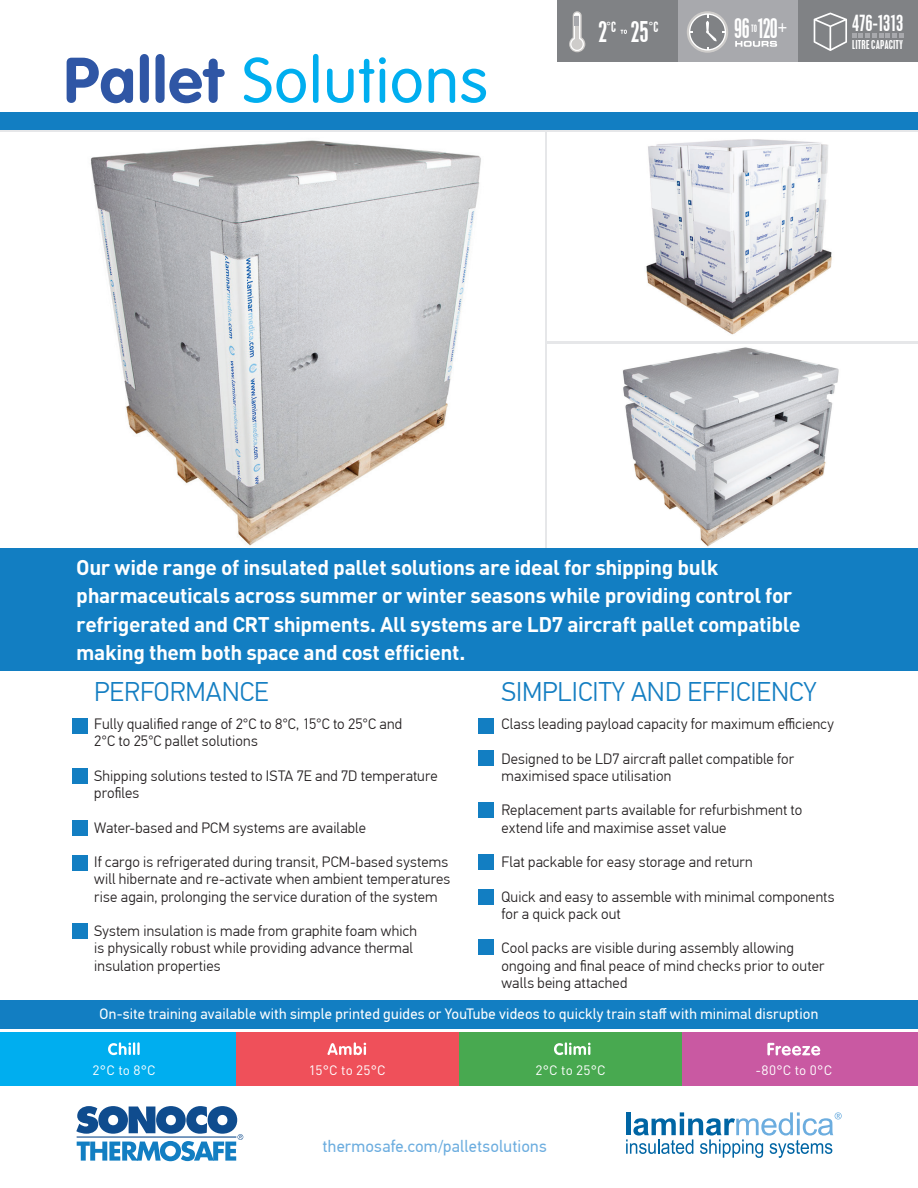
<style>
.page{position:relative;width:918px;height:1188px;background:#fff}
.page>*{position:absolute;margin:0;border:0;box-sizing:border-box;transform-origin:0 0}
.t1{font:300 63px "VAG Rounded";letter-spacing:.02em;color:#00aeef}
.t2{font:300 27px "PF Din Text Pro";color:#147ec2}
.t3{font:condensed 25.35px "Placard";color:#fff}
.t4{font:condensed 24px "Placard";color:#fff;scale:.91 1}
.t5{font:700 21px/28.5px "DIN";letter-spacing:-.02em;color:#fff}
.t6{font:condensed 19.65px "Placard";letter-spacing:-.02em;color:#fff}
.t7{font:16.8px "PF Din Text Pro";letter-spacing:.01em;color:#6caddf}
.t8{font:300 15px/17.2px "PF Din Text Pro";letter-spacing:.01em;color:#231f20}
.t9{font:15px "PF Din Text Pro";letter-spacing:.015em;color:#fff}
.t10{font:13.5px "DIN";color:#fff}
.t11{font:condensed 12.6px "Placard";color:#fff}
.t12{font:condensed 10.8px "Placard";letter-spacing:.02em;color:#fff}
.t13{font:condensed 9px "Placard";color:#fff;scale:.91 1}
.s1{font-weight:700;color:#2f56a5}
.s2{font-size:25.35px}
</style>
<div class="page">
<img style="left:90px;top:140px;width:391px;height:406px">
<img style="left:622px;top:347px;width:217px;height:200px">
<img style="left:646px;top:139px;width:186px;height:196px">
<svg style="left:76px;top:1106px;width:167px;height:55px"></svg>
<div style="left:0;top:1000px;width:918px;height:28px;background:#127ec2"></div>
<div style="left:236px;top:1032px;width:223px;height:54px;background:#ef505a"></div>
<svg style="left:327px;top:1042px;width:39px;height:13px"></svg>
<div style="left:459px;top:1032px;width:223px;height:54px;background:#48a950"></div>
<svg style="left:554px;top:1042px;width:37px;height:13px"></svg>
<div style="left:0;top:1032px;width:236px;height:54px;background:#00aeef"></div>
<svg style="left:108px;top:1042px;width:32px;height:13px"></svg>
<div style="left:682px;top:1032px;width:236px;height:54px;background:#c959a2"></div>
<svg style="left:767px;top:1043px;width:53px;height:13px"></svg>
<svg style="left:626px;top:1112px;width:216px;height:46px"></svg>
<div style="left:678px;top:0;width:120px;height:62px;background:#a8a9ad"></div>
<svg style="left:687px;top:11px;width:41px;height:42px"></svg>
<div style="left:798px;top:0;width:120px;height:62px;background:#808285"></div>
<div style="left:557px;top:0;width:121px;height:62px;background:#808285"></div>
<svg style="left:569px;top:11px;width:16px;height:41px"></svg>
<svg style="left:621px;top:30px;width:6px;height:4px"></svg>
<svg style="left:814px;top:13px;width:89px;height:38px"></svg>
<svg style="left:735px;top:41px;width:42px;height:6px"></svg>
<div style="left:0;top:112px;width:918px;height:17px;background:#127ec2"></div>
<div style="left:0;top:548px;width:918px;height:123px;background:#127ec2"></div>
<div style="left:72px;top:718px;width:16px;height:16px;background:#127ec2"></div>
<div style="left:478px;top:718px;width:16px;height:16px;background:#127ec2"></div>
<div style="left:478px;top:750px;width:16px;height:16px;background:#127ec2"></div>
<div style="left:72px;top:768px;width:16px;height:16px;background:#127ec2"></div>
<div style="left:478px;top:802px;width:16px;height:16px;background:#127ec2"></div>
<div style="left:72px;top:855px;width:16px;height:16px;background:#127ec2"></div>
<div style="left:72px;top:820px;width:16px;height:16px;background:#127ec2"></div>
<div style="left:478px;top:854px;width:16px;height:16px;background:#127ec2"></div>
<div style="left:478px;top:889px;width:16px;height:16px;background:#127ec2"></div>
<div style="left:478px;top:939px;width:16px;height:16px;background:#127ec2"></div>
<div style="left:72px;top:923px;width:16px;height:16px;background:#127ec2"></div>
<h1 class="t1" style="left:64px;top:44px;width:425px"><span class="s1">Pallet</span> Solutions</h1>
<p class="t11" style="left:598px;top:18px;width:19px"><span class="s2">2</span>°C</p>
<h3 class="t6" style="left:852px;top:11px;width:52px">476-1313</h3>
<p class="t12" style="left:852px;top:38px;width:52px">LITRE CAPACITY</p>
<h3 class="t4" style="left:734px;top:13px;width:60px">96 120<sup>+</sup></h3>
<h3 class="t3" style="left:631px;top:16px;width:29px">25<sup>°C</sup></h3>
<p class="t13" style="left:751px;top:22px;width:8px">TO</p>
<p class="t5" style="left:76px;top:552px;width:726px">Our wide range of insulated pallet solutions are ideal for shipping bulk pharmaceuticals across summer or winter seasons while providing control for refrigerated and CRT shipments. All systems are LD7 aircraft pallet compatible making them both space and cost efficient.</p>
<h2 class="t2" style="left:94px;top:676px;width:176px">PERFORMANCE</h2>
<h2 class="t2" style="left:502px;top:676px;width:317px">SIMPLICITY AND EFFICIENCY</h2>
<p class="t8" style="left:94px;top:716px;width:309px">Fully qualified range of 2°C to 8°C, 15°C to 25°C and<br>2°C to 25°C pallet solutions</p>
<p class="t8" style="left:94px;top:767px;width:345px">Shipping solutions tested to ISTA 7E and 7D temperature profiles</p>
<p class="t8" style="left:94px;top:819px;width:273px">Water-based and PCM systems are available</p>
<p class="t8" style="left:94px;top:854px;width:357px">If cargo is refrigerated during transit, PCM-based systems will hibernate and re-activate when ambient temperatures rise again, prolonging the service duration of the system</p>
<p class="t8" style="left:94px;top:923px;width:324px">System insulation is made from graphite foam which is physically robust while providing advance thermal insulation properties</p>
<p class="t8" style="left:501px;top:716px;width:334px">Class leading payload capacity for maximum efficiency</p>
<p class="t8" style="left:501px;top:750px;width:294px">Designed to be LD7 aircraft pallet compatible for maximised space utilisation</p>
<p class="t8" style="left:501px;top:802px;width:302px">Replacement parts available for refurbishment to extend life and maximise asset value</p>
<p class="t8" style="left:501px;top:854px;width:253px">Flat packable for easy storage and return</p>
<p class="t8" style="left:501px;top:888px;width:335px">Quick and easy to assemble with minimal components for a quick pack out</p>
<p class="t8" style="left:501px;top:940px;width:324px">Cool packs are visible during assembly allowing ongoing and final peace of mind checks prior to outer walls being attached</p>
<p class="t9" style="left:100px;top:1005px;width:720px">On-site training available with simple printed guides or YouTube videos to quickly train staff with minimal disruption</p>
<p class="t10" style="left:92px;top:1062px;width:65px">2°C to 8°C</p>
<p class="t10" style="left:309px;top:1062px;width:78px">15°C to 25°C</p>
<p class="t10" style="left:535px;top:1062px;width:72px">2°C to 25°C</p>
<p class="t10" style="left:755px;top:1062px;width:78px">-80°C to 0°C</p>
<p class="t7" style="left:323px;top:1136px;width:226px">thermosafe.com/palletsolutions</p>
</div>
